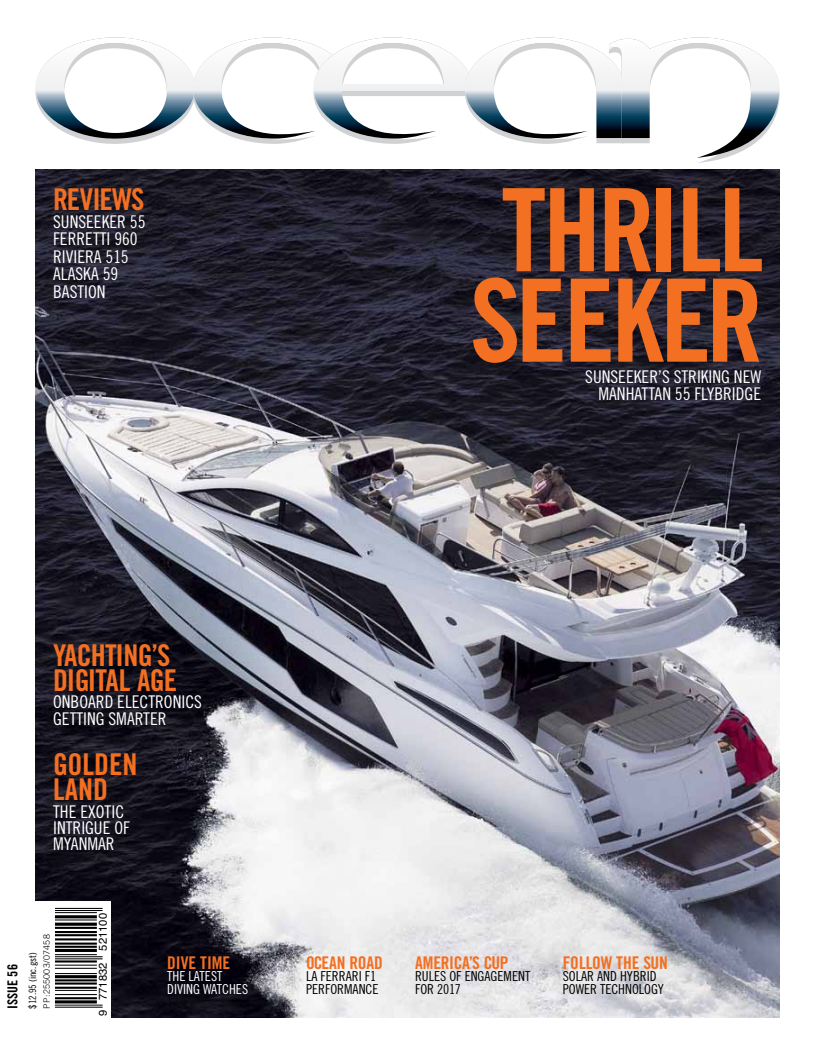
<style>
.page{position:relative;width:815px;height:1053px;background:#fff}
.page>*{position:absolute;margin:0;border:0;box-sizing:border-box;transform-origin:0 0}
.t1{font:115px/90.4px "Trade Gothic Bold Cond Twenty";letter-spacing:-.025em;color:#f36f21}
.t2{font:30px/25px "Trade Gothic Bold Cond Twenty";letter-spacing:-.02em;color:#f36f21}
.t3{font:17.5px/17.5px "Trade Gothic Cond Eighteen";color:#fff}
.t4{font:17.5px "Trade Gothic Bold Cond Twenty";color:#f36f21}
.t5{font:13.75px/12.5px "Trade Gothic Cond Eighteen";color:#000}
.t6{font:13.75px/12.5px "Trade Gothic Cond Eighteen";color:#fff}
.t7{font:13.75px "Trade Gothic Bold Cond Twenty";color:#000}
.t8{font:11.25px "Helvetica";color:#000}
.t9{font:10px "Trade Gothic Cond Eighteen";color:#000}
.t10{font:300 8.75px "Trade Gothic";letter-spacing:.04em;color:#000}
</style>
<div class="page">
<img style="left:35px;top:169px;width:745px;height:848px">
<div style="left:0;top:901px;width:110px;height:118px;background:#fff"></div>
<svg style="left:55px;top:908px;width:48px;height:100px"></svg>
<hr style="left:55px;top:1006px;width:48px;height:1px;background:#000">
<hr style="left:55px;top:1004px;width:48px;height:1px;background:#000">
<hr style="left:55px;top:1000px;width:42px;height:3px;background:#000">
<hr style="left:55px;top:997px;width:42px;height:2px;background:#000">
<hr style="left:55px;top:993px;width:42px;height:2px;background:#000">
<hr style="left:55px;top:989px;width:42px;height:1px;background:#000">
<hr style="left:55px;top:986px;width:42px;height:2px;background:#000">
<hr style="left:55px;top:982px;width:42px;height:2px;background:#000">
<hr style="left:55px;top:979px;width:42px;height:2px;background:#000">
<hr style="left:55px;top:975px;width:42px;height:3px;background:#000">
<hr style="left:55px;top:972px;width:42px;height:2px;background:#000">
<hr style="left:55px;top:967px;width:42px;height:1px;background:#000">
<hr style="left:55px;top:964px;width:42px;height:1px;background:#000">
<hr style="left:55px;top:960px;width:42px;height:2px;background:#000">
<hr style="left:55px;top:958px;width:48px;height:1px;background:#000">
<hr style="left:55px;top:956px;width:48px;height:1px;background:#000">
<hr style="left:55px;top:954px;width:42px;height:1px;background:#000">
<hr style="left:55px;top:948px;width:42px;height:3px;background:#000">
<hr style="left:55px;top:945px;width:42px;height:2px;background:#000">
<hr style="left:55px;top:942px;width:42px;height:2px;background:#000">
<hr style="left:55px;top:938px;width:42px;height:2px;background:#000">
<hr style="left:55px;top:934px;width:42px;height:2px;background:#000">
<hr style="left:55px;top:930px;width:42px;height:3px;background:#000">
<hr style="left:55px;top:926px;width:42px;height:2px;background:#000">
<hr style="left:55px;top:922px;width:42px;height:3px;background:#000">
<hr style="left:55px;top:919px;width:42px;height:1px;background:#000">
<hr style="left:55px;top:915px;width:42px;height:3px;background:#000">
<hr style="left:55px;top:912px;width:42px;height:1px;background:#000">
<hr style="left:55px;top:909px;width:48px;height:2px;background:#000">
<hr style="left:55px;top:907px;width:48px;height:1px;background:#000">
<svg style="left:36px;top:37px;width:743px;height:126px"></svg>
<h2 class="t2" style="left:53px;top:186px;width:93px">REVIEWS</h2>
<p class="t3" style="left:53px;top:212px;width:94px">SUNSEEKER 55<br>FERRETTI 960<br>RIVIERA 515<br>ALASKA 59<br>BASTION</p>
<h1 class="t1" style="left:470px;top:184px;width:284px">THRILL<br>SEEKER</h1>
<p class="t3" style="left:585px;top:368px;width:177px;text-align:right">SUNSEEKER’S STRIKING NEW<br>MANHATTAN 55 FLYBRIDGE</p>
<h2 class="t2" style="left:53px;top:642px;width:125px">YACHTING’S<br>DIGITAL AGE</h2>
<p class="t3" style="left:53px;top:693px;width:149px;line-height:16.2px">ONBOARD ELECTRONICS<br>GETTING SMARTER</p>
<h2 class="t2" style="left:53px;top:752px;width:56px">GOLDEN<br>LAND</h2>
<p class="t3" style="left:53px;top:803px;width:78px;line-height:16.2px">THE EXOTIC<br>INTRIGUE OF<br>MYANMAR</p>
<p class="t10" style="left:42px;top:1008px;width:75px;rotate:-90deg">PP:255003/07458</p>
<p class="t7" style="left:4px;top:1008px;width:46px;rotate:-90deg">ISSUE 56</p>
<p class="t9" style="left:27px;top:1008px;width:58px;rotate:-90deg">$12.95 (INC.GST)</p>
<p class="t8" style="left:95px;top:1016px;width:105px;rotate:-90deg">9 771832 521100</p>
<p class="t4" style="left:167px;top:951px;width:65px">DIVE TIME</p>
<p class="t6" style="left:167px;top:969px;width:81px">THE LATEST<br>DIVING WATCHES</p>
<p class="t4" style="left:306px;top:951px;width:78px">OCEAN ROAD</p>
<p class="t5" style="left:306px;top:969px;width:74px">LA FERRARI F1<br>PERFORMANCE</p>
<p class="t4" style="left:415px;top:951px;width:95px">AMERICA’S CUP</p>
<p class="t5" style="left:415px;top:969px;width:115px">RULES OF ENGAGEMENT<br>FOR 2017</p>
<p class="t4" style="left:563px;top:951px;width:90px">FOLLOW THE SUN</p>
<p class="t5" style="left:563px;top:969px;width:103px">SOLAR AND HYBRID<br>POWER TECHNOLOGY</p>
</div>
